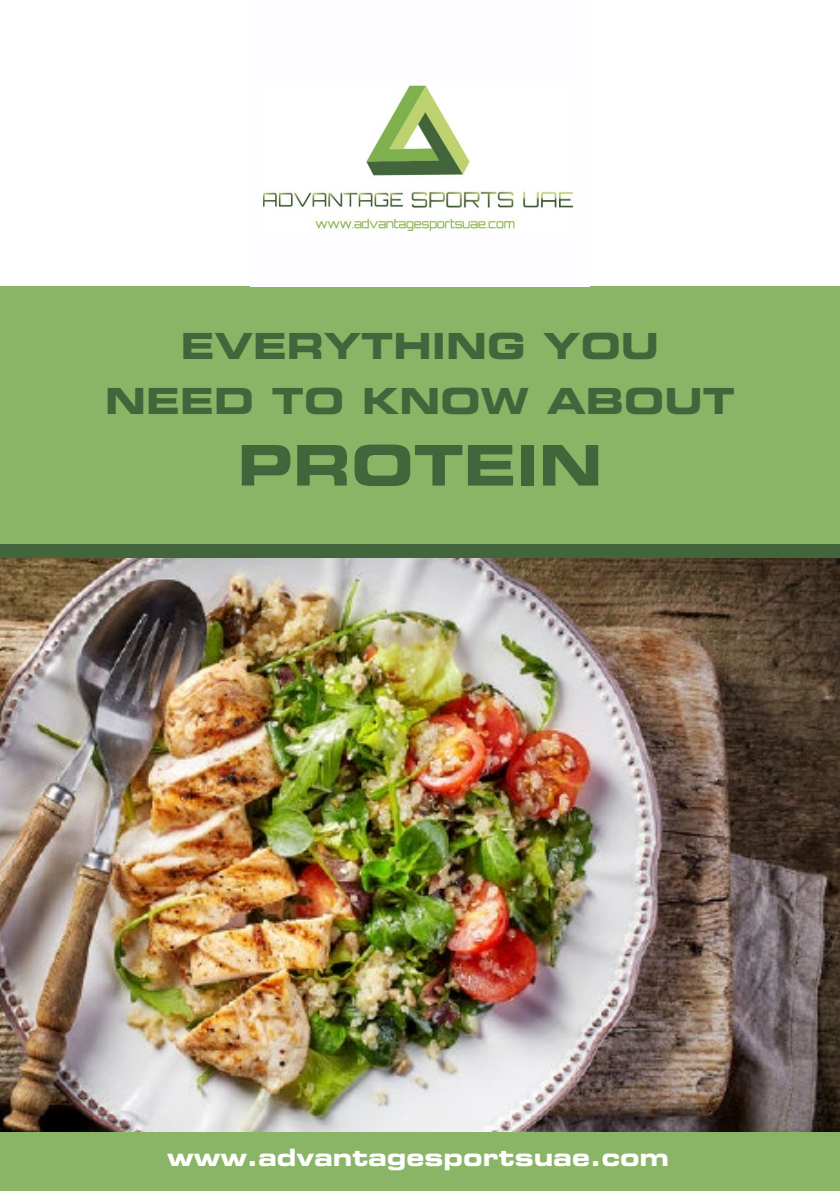
<style>
.page{position:relative;width:840px;height:1191px;background:#fff}
.page>*{position:absolute;margin:0;border:0;box-sizing:border-box;transform-origin:0 0}
.Intro_Dax{font:56px "Eurostile Bold Extended Two";color:#42653b}
.Intro_Dax-2{font:36px/55.8px "Eurostile Bold Extended Two";color:#42653b;text-align:center}
.Intro_Dax-3{font:24px "Eurostile Bold Extended Two";color:#fff}
</style>
<div class="page">
<div style="left:0;top:286px;width:839px;height:312px;background:#8ab566"></div>
<div style="left:0;top:1130px;width:839px;height:61px;background:#8ab566"></div>
<img style="left:263px;top:85px;width:309px;height:146px">
<div style="left:0;top:544px;width:839px;height:14px;background:#42653b"></div>
<img style="left:0;top:558px;width:839px;height:573px">
<p class="Intro_Dax-2" style="left:105px;top:317px;width:631px">EVERYTHING YOU<br>NEED TO KNOW ABOUT</p>
<p class="Intro_Dax" style="left:237px;top:426px;width:366px">PROTEIN</p>
<p class="Intro_Dax-3" style="left:167px;top:1140px;width:503px">www.advantagesportsuae.com</p>
</div>
